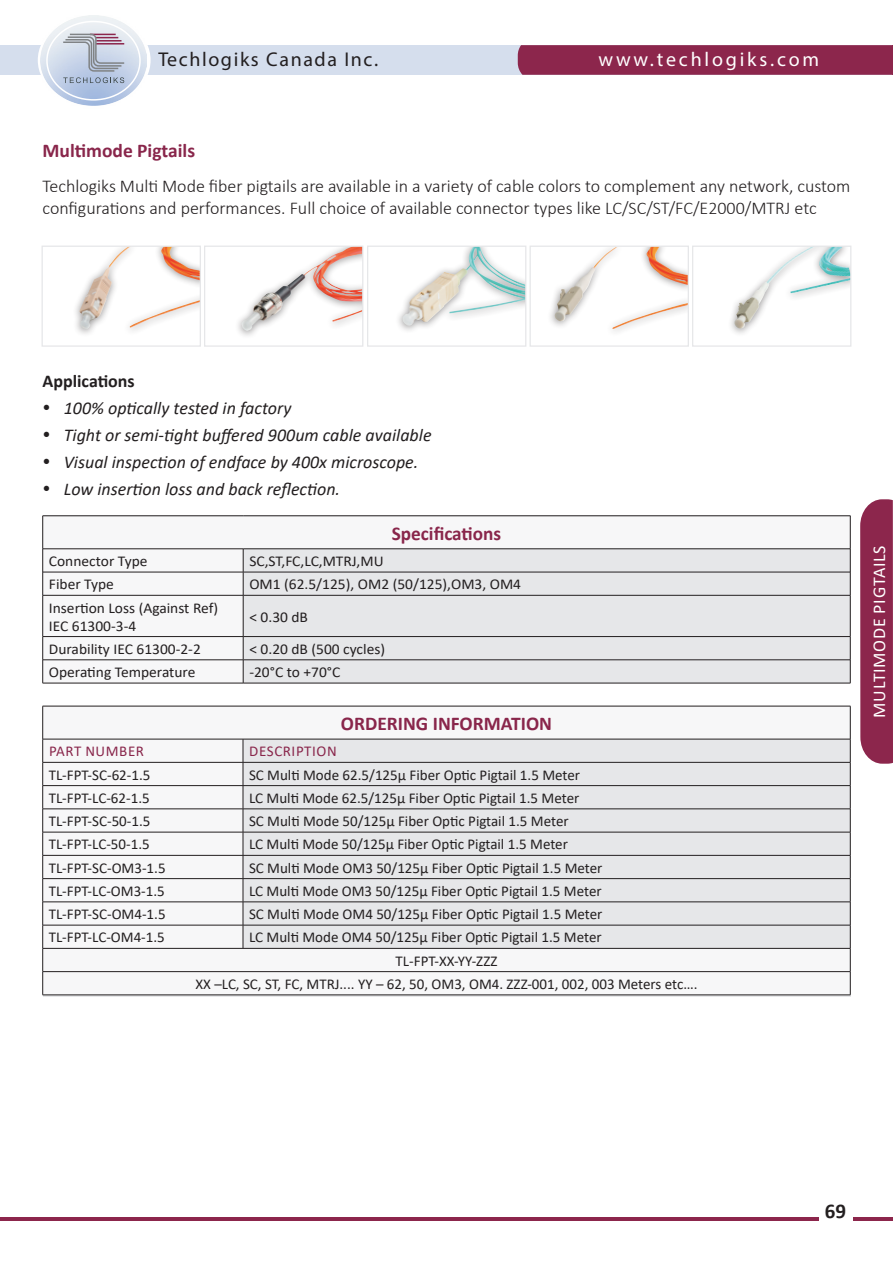
<style>
.page{position:relative;width:893px;height:1263px;background:#fff}
.page>*{position:absolute;margin:0;border:0;box-sizing:border-box;transform-origin:0 0}
.t1{font:700 21px "Calibri";color:#231f20}
.t2{font:100 19.95px "Swiss 721 BT";letter-spacing:.08em;color:#231f20}
.t3{font:100 19.95px "Swiss 721 BT";letter-spacing:.14em;color:#fff}
.t4{font:700 19.5px "Calibri";color:#89264b}
.t5{font:300 18px/21.6px "Calibri";color:#231f20}
.t6{font:italic 18px "Calibri";color:#231f20}
.t7{font:18px "Calibri";letter-spacing:.04em;color:#fff}
.t8{font:700 18px "Calibri";color:#231f20}
.t9{font:15px/18px "Calibri";color:#231f20}
.t10{font:15px "Calibri";letter-spacing:.04em;color:#89264b}
</style>
<div class="page">
<div style="left:0;top:45px;width:893px;height:30px;background:#d5deed"></div>
<img style="left:41px;top:16px;width:106px;height:90px">
<div style="left:46px;top:21px;width:95px;height:80px;border:2px solid #fff;border-radius:50%"></div>
<svg style="left:62px;top:33px;width:64px;height:50px"></svg>
<svg style="left:860px;top:499px;width:33px;height:265px"></svg>
<svg style="left:518px;top:45px;width:374px;height:30px"></svg>
<hr style="left:0;top:1217px;width:818px;height:4px;background:#8c264c">
<hr style="left:854px;top:1217px;width:39px;height:4px;background:#8c264c">
<hr style="left:892px;top:45px;width:1px;height:30px;background:#8c264b">
<svg style="left:43px;top:516px;width:807px;height:167px"></svg>
<div style="left:244px;top:549px;width:606px;height:134px;background:#e6e7e9"></div>
<hr style="left:43px;top:515px;width:200px;height:1px;background:#231f20">
<hr style="left:243px;top:515px;width:607px;height:1px;background:#231f20">
<hr style="left:43px;top:548px;width:200px;height:1px;background:#231f20">
<hr style="left:243px;top:548px;width:607px;height:1px;background:#231f20">
<hr style="left:43px;top:572px;width:200px;height:1px;background:#231f20">
<hr style="left:243px;top:572px;width:607px;height:1px;background:#231f20">
<hr style="left:43px;top:595px;width:200px;height:1px;background:#231f20">
<hr style="left:243px;top:595px;width:607px;height:1px;background:#231f20">
<hr style="left:43px;top:636px;width:200px;height:1px;background:#231f20">
<hr style="left:243px;top:636px;width:607px;height:1px;background:#231f20">
<hr style="left:43px;top:659px;width:200px;height:1px;background:#231f20">
<hr style="left:243px;top:659px;width:607px;height:1px;background:#231f20">
<hr style="left:43px;top:683px;width:200px;height:1px;background:#231f20">
<hr style="left:243px;top:683px;width:607px;height:1px;background:#231f20">
<hr style="left:42px;top:516px;width:1px;height:33px;background:#231f20">
<hr style="left:850px;top:516px;width:1px;height:33px;background:#231f20">
<svg style="left:42px;top:549px;width:1px;height:46px"></svg>
<svg style="left:243px;top:549px;width:1px;height:46px"></svg>
<svg style="left:850px;top:549px;width:1px;height:46px"></svg>
<hr style="left:42px;top:595px;width:1px;height:41px;background:#231f20">
<hr style="left:243px;top:595px;width:1px;height:41px;background:#231f20">
<hr style="left:850px;top:595px;width:1px;height:41px;background:#231f20">
<svg style="left:42px;top:636px;width:1px;height:47px"></svg>
<svg style="left:243px;top:637px;width:1px;height:46px"></svg>
<svg style="left:850px;top:636px;width:1px;height:47px"></svg>
<svg style="left:43px;top:707px;width:807px;height:288px"></svg>
<div style="left:244px;top:740px;width:606px;height:208px;background:#e6e7e9"></div>
<hr style="left:43px;top:706px;width:200px;height:1px;background:#231f20">
<hr style="left:42px;top:706px;width:1px;height:33px;background:#231f20">
<hr style="left:243px;top:706px;width:607px;height:1px;background:#231f20">
<hr style="left:850px;top:706px;width:1px;height:33px;background:#231f20">
<hr style="left:43px;top:739px;width:200px;height:1px;background:#231f20">
<hr style="left:243px;top:739px;width:607px;height:1px;background:#231f20">
<hr style="left:43px;top:762px;width:200px;height:1px;background:#231f20">
<hr style="left:243px;top:762px;width:607px;height:1px;background:#231f20">
<hr style="left:43px;top:785px;width:200px;height:1px;background:#231f20">
<hr style="left:243px;top:785px;width:607px;height:1px;background:#231f20">
<hr style="left:43px;top:809px;width:200px;height:1px;background:#231f20">
<hr style="left:243px;top:809px;width:607px;height:1px;background:#231f20">
<hr style="left:43px;top:832px;width:200px;height:1px;background:#231f20">
<hr style="left:243px;top:832px;width:607px;height:1px;background:#231f20">
<hr style="left:43px;top:855px;width:200px;height:1px;background:#231f20">
<hr style="left:243px;top:855px;width:607px;height:1px;background:#231f20">
<hr style="left:43px;top:878px;width:200px;height:1px;background:#231f20">
<hr style="left:243px;top:878px;width:607px;height:1px;background:#231f20">
<hr style="left:43px;top:902px;width:200px;height:1px;background:#231f20">
<hr style="left:243px;top:902px;width:607px;height:1px;background:#231f20">
<hr style="left:43px;top:925px;width:200px;height:1px;background:#231f20">
<hr style="left:243px;top:925px;width:607px;height:1px;background:#231f20">
<svg style="left:243px;top:739px;width:1px;height:209px"></svg>
<hr style="left:43px;top:948px;width:200px;height:1px;background:#231f20">
<hr style="left:243px;top:948px;width:607px;height:1px;background:#231f20">
<hr style="left:43px;top:971px;width:200px;height:1px;background:#231f20">
<svg style="left:42px;top:739px;width:1px;height:256px"></svg>
<hr style="left:243px;top:971px;width:607px;height:1px;background:#231f20">
<svg style="left:850px;top:739px;width:1px;height:256px"></svg>
<hr style="left:43px;top:995px;width:200px;height:1px;background:#231f20">
<hr style="left:243px;top:995px;width:607px;height:1px;background:#231f20">
<div style="left:72px;top:246px;width:128px;height:91px;background:#231f20;opacity:.5"></div>
<img style="left:79px;top:248px;width:120px;height:81px">
<div style="left:42px;top:246px;width:159px;height:101px;border:1px solid #e6e7e9"></div>
<img style="left:241px;top:248px;width:120px;height:83px">
<div style="left:204px;top:246px;width:159px;height:101px;border:1px solid #e6e7e9"></div>
<img style="left:401px;top:248px;width:123px;height:79px">
<div style="left:367px;top:246px;width:159px;height:101px;border:1px solid #e6e7e9"></div>
<img style="left:554px;top:248px;width:133px;height:81px">
<div style="left:529px;top:246px;width:160px;height:101px;border:1px solid #e6e7e9"></div>
<img style="left:734px;top:248px;width:115px;height:81px">
<div style="left:692px;top:246px;width:159px;height:101px;border:1px solid #e6e7e9"></div>
<h2 class="t2" style="left:158px;top:47px;width:221px">Techlogiks Canada Inc.</h2>
<h2 class="t3" style="left:599px;top:47px;width:222px">www.techlogiks.com</h2>
<h3 class="t4" style="left:43px;top:137px;width:154px">Multimode Pigtails</h3>
<p class="t5" style="left:43px;top:175px;width:809px">Techlogiks Multi Mode fiber pigtails are available in a variety of cable colors to complement any network, custom configurations and performances. Full choice of available connector types like LC/SC/ST/FC/E2000/MTRJ etc</p>
<p class="t8" style="left:43px;top:368px;width:94px">Applications</p>
<p class="t6" style="left:43px;top:395px;width:250px">• 100% optically tested in factory</p>
<p class="t6" style="left:43px;top:422px;width:391px">• Tight or semi-tight buffered 900um cable available</p>
<p class="t6" style="left:43px;top:449px;width:377px">• Visual inspection of endface by 400x microscope.</p>
<p class="t6" style="left:43px;top:476px;width:299px">• Low insertion loss and back reflection.</p>
<h3 class="t4" style="left:392px;top:519px;width:111px">Specifications</h3>
<p class="t9" style="left:49px;top:552px;width:100px">Connector Type</p>
<p class="t9" style="left:249px;top:552px;width:136px">SC,ST,FC,LC,MTRJ,MU</p>
<p class="t9" style="left:49px;top:575px;width:67px">Fiber Type</p>
<p class="t9" style="left:249px;top:575px;width:273px">OM1 (62.5/125), OM2 (50/125),OM3, OM4</p>
<p class="t9" style="left:49px;top:598px;width:171px">Insertion Loss (Against Ref)<br>IEC 61300-3-4</p>
<p class="t9" style="left:249px;top:607px;width:60px">&lt; 0.30 dB</p>
<p class="t9" style="left:49px;top:639px;width:153px">Durability IEC 61300-2-2</p>
<p class="t9" style="left:249px;top:639px;width:137px">&lt; 0.20 dB (500 cycles)</p>
<p class="t9" style="left:49px;top:663px;width:148px">Operating Temperature</p>
<p class="t9" style="left:249px;top:663px;width:92px">-20°C to +70°C</p>
<h3 class="t4" style="left:341px;top:710px;width:213px">ORDERING INFORMATION</h3>
<p class="t10" style="left:49px;top:741px;width:97px">PART NUMBER</p>
<p class="t10" style="left:249px;top:741px;width:89px">DESCRIPTION</p>
<p class="t9" style="left:49px;top:765px;width:103px">TL-FPT-SC-62-1.5</p>
<p class="t9" style="left:249px;top:765px;width:333px">SC Multi Mode 62.5/125µ Fiber Optic Pigtail 1.5 Meter</p>
<p class="t9" style="left:49px;top:788px;width:103px">TL-FPT-LC-62-1.5</p>
<p class="t9" style="left:249px;top:788px;width:332px">LC Multi Mode 62.5/125µ Fiber Optic Pigtail 1.5 Meter</p>
<p class="t9" style="left:49px;top:812px;width:103px">TL-FPT-SC-50-1.5</p>
<p class="t9" style="left:249px;top:812px;width:321px">SC Multi Mode 50/125µ Fiber Optic Pigtail 1.5 Meter</p>
<p class="t9" style="left:49px;top:835px;width:103px">TL-FPT-LC-50-1.5</p>
<p class="t9" style="left:249px;top:835px;width:320px">LC Multi Mode 50/125µ Fiber Optic Pigtail 1.5 Meter</p>
<p class="t9" style="left:49px;top:858px;width:118px">TL-FPT-SC-OM3-1.5</p>
<p class="t9" style="left:249px;top:858px;width:355px">SC Multi Mode OM3 50/125µ Fiber Optic Pigtail 1.5 Meter</p>
<p class="t9" style="left:49px;top:881px;width:118px">TL-FPT-LC-OM3-1.5</p>
<p class="t9" style="left:249px;top:881px;width:354px">LC Multi Mode OM3 50/125µ Fiber Optic Pigtail 1.5 Meter</p>
<p class="t9" style="left:49px;top:905px;width:118px">TL-FPT-SC-OM4-1.5</p>
<p class="t9" style="left:249px;top:905px;width:355px">SC Multi Mode OM4 50/125µ Fiber Optic Pigtail 1.5 Meter</p>
<p class="t9" style="left:49px;top:928px;width:118px">TL-FPT-LC-OM4-1.5</p>
<p class="t9" style="left:249px;top:928px;width:354px">LC Multi Mode OM4 50/125µ Fiber Optic Pigtail 1.5 Meter</p>
<p class="t9" style="left:396px;top:951px;width:103px">TL-FPT-XX-YY-ZZZ</p>
<p class="t9" style="left:195px;top:974px;width:504px">XX –LC, SC, ST, FC, MTRJ.... YY – 62, 50, OM3, OM4. ZZZ-001, 002, 003 Meters etc….</p>
<p class="t7" style="left:867px;top:718px;width:174px;rotate:-90deg">MULTIMODE PIGTAILS</p>
<h1 class="t1" style="left:825px;top:1196px;width:23px">69</h1>
</div>
